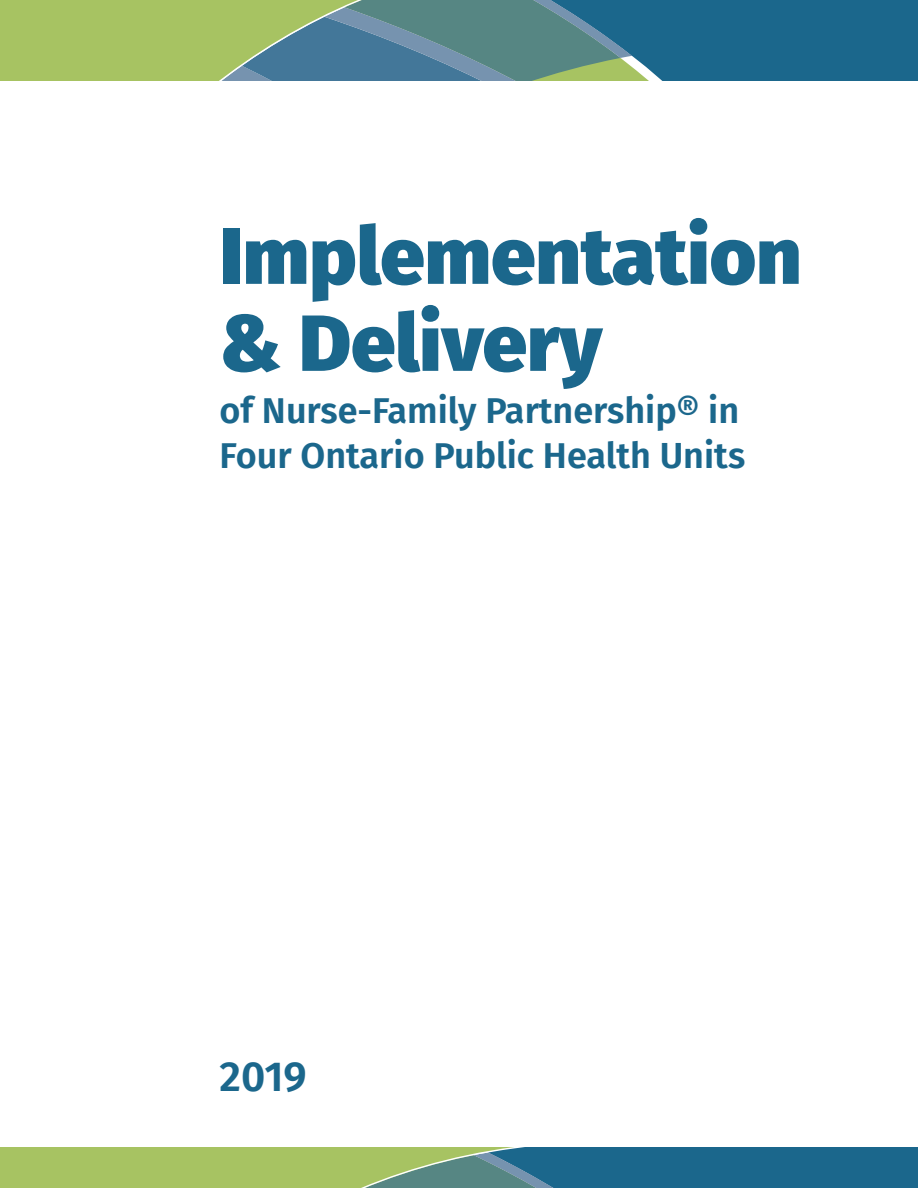
<style>
.page{position:relative;width:918px;height:1188px;background:#fff}
.page>*{position:absolute;margin:0;border:0;box-sizing:border-box;transform-origin:0 0}
.t1{font:900 79.5px "Fira Sans";color:#1b678c}
.t2{font:600 42px "Fira Sans";color:#1b678c}
.t3{font:600 36px/45px "Fira Sans";color:#1b678c}
</style>
<div class="page">
<div style="left:641px;top:0;width:277px;height:81px;background:#1b678c"></div>
<svg style="left:0;top:0;width:632px;height:81px;background:#7aa07b"></svg>
<svg style="left:0;top:1148px;width:918px;height:40px;background:#639679"></svg>
<p class="t1" style="left:220px;top:185px;width:584px">Implementation</p>
<p class="t1" style="left:220px;top:272px;width:384px">&amp; Delivery</p>
<p class="t3" style="left:220px;top:386px;width:527px">of Nurse-Family Partnership® in<br>Four Ontario Public Health Units</p>
<p class="t2" style="left:220px;top:1042px;width:89px">2019</p>
</div>
